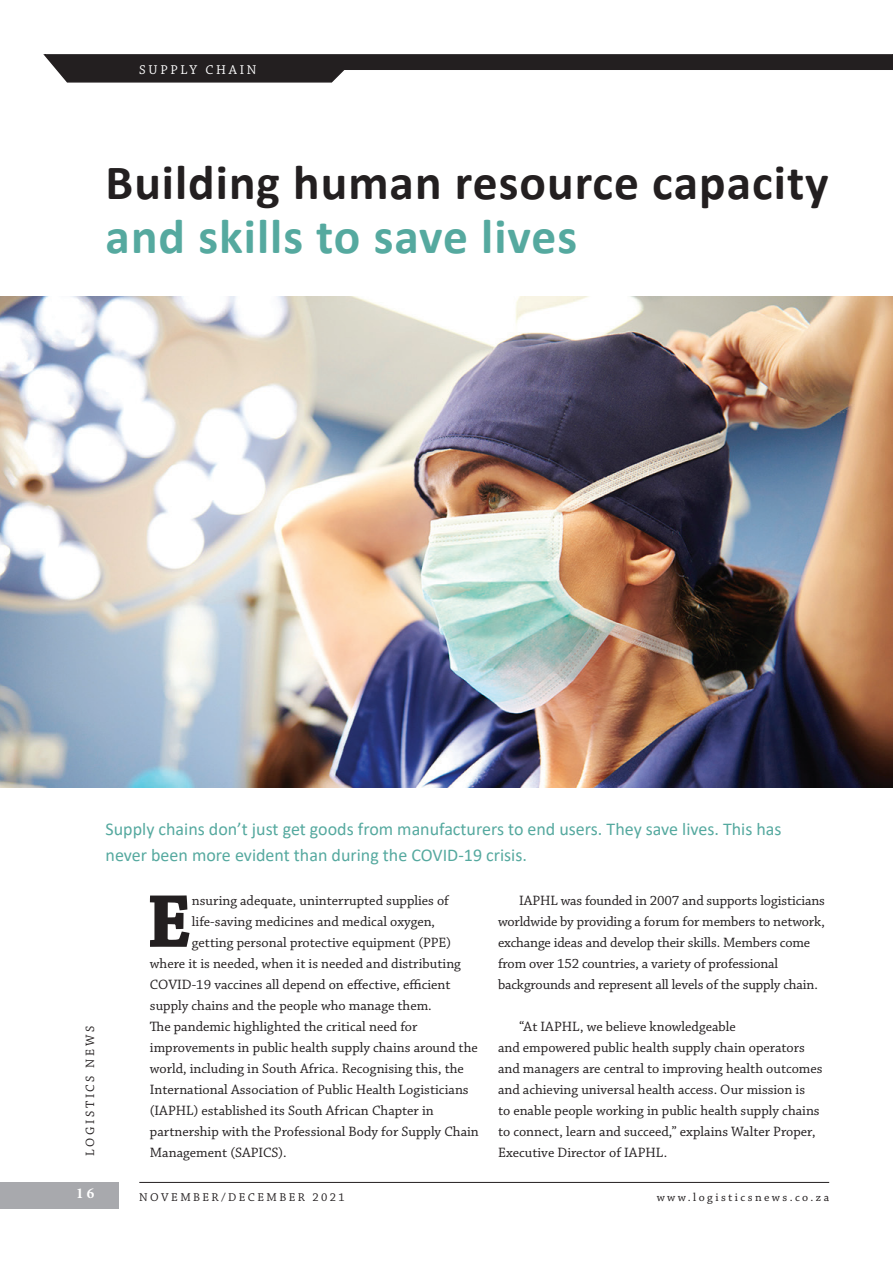
<style>
.page{position:relative;width:893px;height:1263px;background:#fff}
.page>*{position:absolute;margin:0;border:0;box-sizing:border-box;transform-origin:0 0}
.t1{font:700 78.75px "Chaparral Pro";color:#231f20}
.t2{font:700 49.5px "Calibri";letter-spacing:.02em;color:#231f20}
.t3{font:700 49.5px "Calibri";letter-spacing:.02em;color:#55a99f}
.t4{font:18px/25.5px "Calibri";color:#55a99f}
.t5{font:700 15px "Minion Pro";color:#fff}
.t6{font:14.25px/21px "Chaparral Pro";color:#231f20}
.t7{font:13.5px "Chaparral Pro";letter-spacing:.2em;color:#fff}
.t8{font:12.75px "Chaparral Pro";letter-spacing:.2em;color:#231f20}
.t9{font:12px "Chaparral Pro";letter-spacing:.2em;color:#231f20}
</style>
<div class="page">
<div style="left:0;top:1182px;width:118px;height:27px;background:#a8a9ad"></div>
<hr style="left:139px;top:1182px;width:690px;height:1px;background:#231f20">
<svg style="left:43px;top:54px;width:850px;height:29px"></svg>
<img style="left:0;top:297px;width:893px;height:491px">
<p class="t7" style="left:139px;top:62px;width:119px">SUPPLY CHAIN</p>
<h2 class="t2" style="left:106px;top:147px;width:725px">Building human resource capacity</h2>
<h2 class="t3" style="left:106px;top:201px;width:473px">and skills to save lives</h2>
<p class="t4" style="left:106px;top:816px;width:677px">Supply chains don’t just get goods from manufacturers to end users. They save lives. This has never been more evident than during the COVID-19 crisis.</p>
<p class="t8" style="left:83px;top:1156px;width:131px;rotate:-90deg">LOGISTICS NEWS</p>
<h1 class="t1" style="left:146px;top:875px;width:47px">E</h1>
<p class="t6" style="left:192px;top:890px;width:259px">nsuring adequate, uninterrupted supplies of</p>
<p class="t6" style="left:192px;top:911px;width:245px">life-saving medicines and medical oxygen,</p>
<p class="t6" style="left:192px;top:932px;width:261px">getting personal protective equipment (PPE)</p>
<p class="t6" style="left:150px;top:953px;width:312px">where it is needed, when it is needed and distributing</p>
<p class="t6" style="left:150px;top:974px;width:302px">COVID-19 vaccines all depend on effective, efficient</p>
<p class="t6" style="left:150px;top:995px;width:283px">supply chains and the people who manage them.</p>
<p class="t6" style="left:150px;top:1016px;width:269px">The pandemic highlighted the critical need for</p>
<p class="t6" style="left:150px;top:1037px;width:329px">improvements in public health supply chains around the</p>
<p class="t6" style="left:150px;top:1058px;width:315px">world, including in South Africa. Recognising this, the</p>
<p class="t6" style="left:150px;top:1079px;width:320px">International Association of Public Health Logisticians</p>
<p class="t6" style="left:150px;top:1100px;width:285px">(IAPHL) established its South African Chapter in</p>
<p class="t6" style="left:150px;top:1121px;width:330px">partnership with the Professional Body for Supply Chain</p>
<p class="t6" style="left:150px;top:1142px;width:138px">Management (SAPICS).</p>
<p class="t6" style="left:498px;top:890px;width:328px;text-indent:21px">IAPHL was founded in 2007 and supports logisticians worldwide by providing a forum for members to network, exchange ideas and develop their skills. Members come from over 152 countries, a variety of professional backgrounds and represent all levels of the supply chain.</p>
<p class="t6" style="left:498px;top:1016px;width:326px;text-indent:21px">“At IAPHL, we believe knowledgeable<br>and empowered public health supply chain operators and managers are central to improving health outcomes and achieving universal health access. Our mission is<br>to enable people working in public health supply chains to connect, learn and succeed,” explains Walter Proper, Executive Director of IAPHL.</p>
<p class="t5" style="left:76px;top:1183px;width:20px">16</p>
<p class="t9" style="left:139px;top:1190px;width:207px">NOVEMBER/DECEMBER 2021</p>
<p class="t9" style="left:657px;top:1190px;width:174px">www.logisticsnews.co.za</p>
</div>
